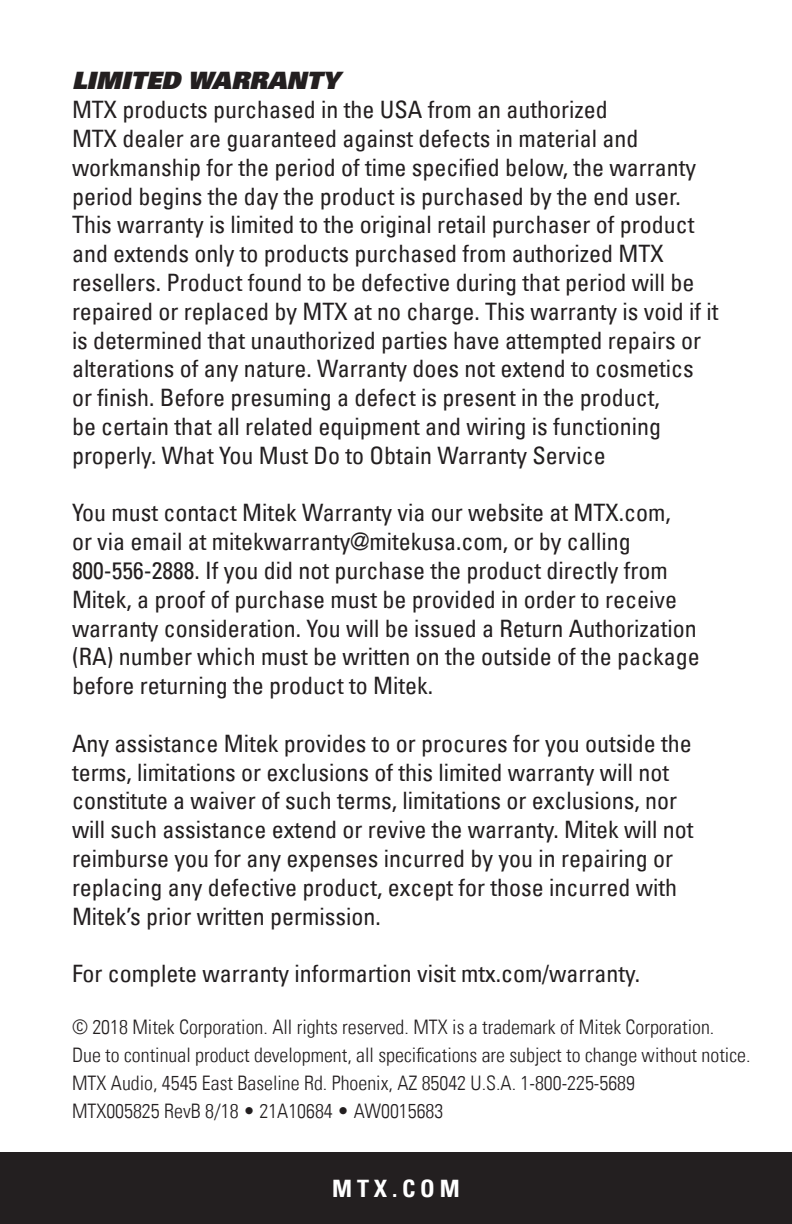
<style>
.page{position:relative;width:792px;height:1224px;background:#fff}
.page>*{position:absolute;margin:0;border:0;box-sizing:border-box;transform-origin:0 0}
.t1{font:condensed 24px/28.8px "Univers LT";color:#231f20}
.t2{font:italic 900 24px "Univers LT";color:#231f20}
.t3{font:700 condensed 24px "Univers LT";letter-spacing:.2em;color:#fff}
.t4{font:300 condensed 20px/28px "Univers LT";color:#231f20}
</style>
<div class="page">
<div style="left:0;top:1152px;width:792px;height:72px;background:#231f20"></div>
<p class="t2" style="left:72px;top:65px;width:269px">LIMITED WARRANTY</p>
<p class="t1" style="left:72px;top:95px;width:648px">MTX products purchased in the USA from an authorized<br>MTX dealer are guaranteed against defects in material and workmanship for the period of time specified below, the warranty period begins the day the product is purchased by the end user.<br>This warranty is limited to the original retail purchaser of product and extends only to products purchased from authorized MTX resellers. Product found to be defective during that period will be repaired or replaced by MTX at no charge. This warranty is void if it is determined that unauthorized parties have attempted repairs or alterations of any nature. Warranty does not extend to cosmetics or finish. Before presuming a defect is present in the product,<br>be certain that all related equipment and wiring is functioning properly. What You Must Do to Obtain Warranty Service</p>
<p class="t1" style="left:72px;top:498px;width:629px">You must contact Mitek Warranty via our website at MTX.com,<br>or via email at mitekwarranty@mitekusa.com, or by calling 800-556-2888. If you did not purchase the product directly from Mitek, a proof of purchase must be provided in order to receive warranty consideration. You will be issued a Return Authorization (RA) number which must be written on the outside of the package before returning the product to Mitek.</p>
<p class="t1" style="left:72px;top:728px;width:623px">Any assistance Mitek provides to or procures for you outside the terms, limitations or exclusions of this limited warranty will not constitute a waiver of such terms, limitations or exclusions, nor will such assistance extend or revive the warranty. Mitek will not reimburse you for any expenses incurred by you in repairing or replacing any defective product, except for those incurred with Mitek’s prior written permission.</p>
<p class="t1" style="left:72px;top:959px;width:570px">For complete warranty informartion visit mtx.com/warranty.</p>
<p class="t4" style="left:72px;top:1013px;width:680px">© 2018 Mitek Corporation. All rights reserved. MTX is a trademark of Mitek Corporation.<br>Due to continual product development, all specifications are subject to change without notice.<br>MTX Audio, 4545 East Baseline Rd. Phoenix, AZ 85042 U.S.A. 1-800-225-5689<br>MTX005825 RevB 8/18 • 21A10684 • AW0015683</p>
<p class="t3" style="left:332px;top:1173px;width:129px">MTX.COM</p>
</div>
